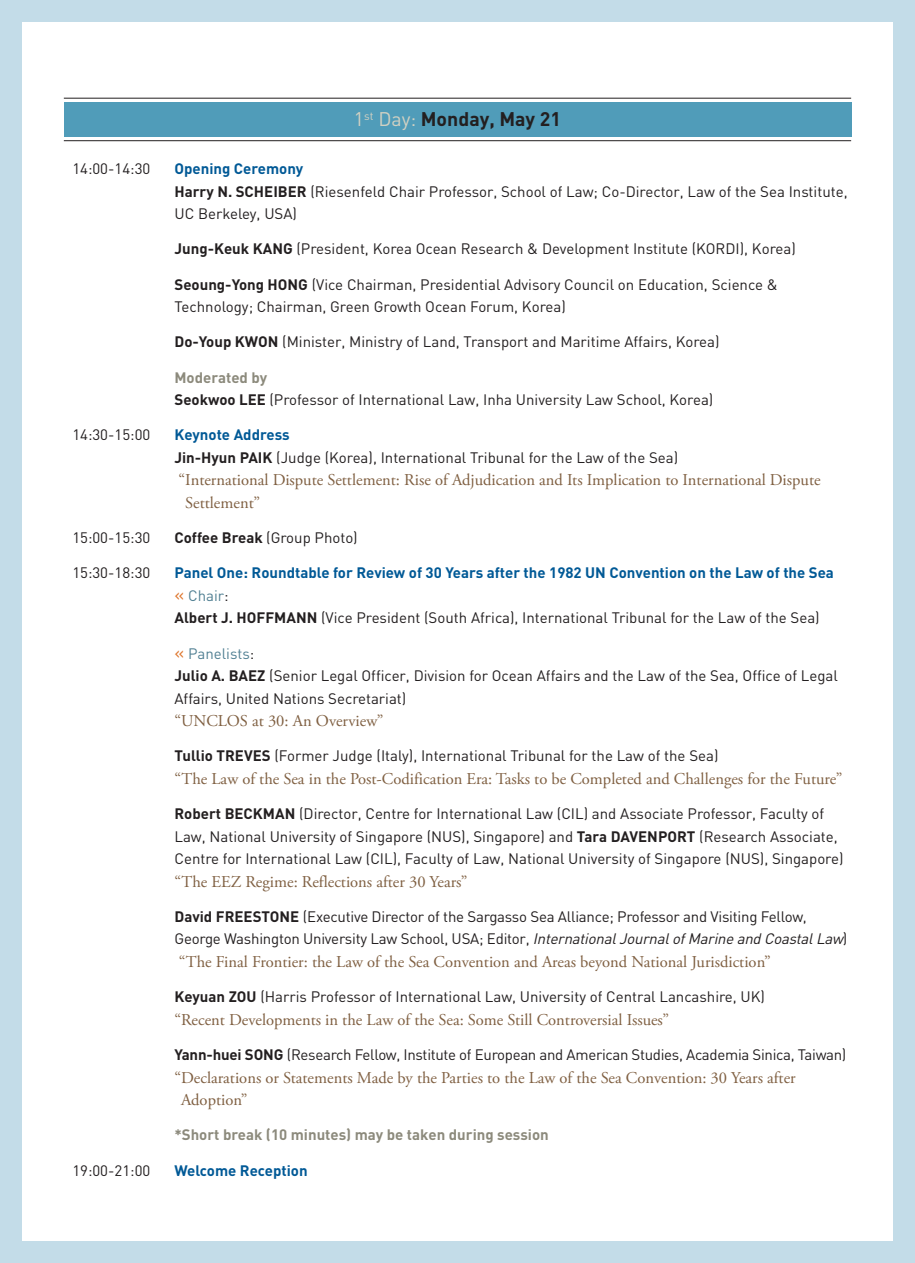
<style>
.page{position:relative;width:915px;height:1263px;background:#fff}
.page>*{position:absolute;margin:0;border:0;box-sizing:border-box;transform-origin:0 0}
.t1{font:700 19.5px "DIN";color:#231f20}
.t2{font:16.5px/22.5px "Adobe Garamond Pro";color:#7f5f41}
.t3{font:15px/22.5px "DIN";color:#231f20}
.t4{font:700 15px/22.5px "DIN";color:#005996}
.t5{font:15px "DIN";letter-spacing:-.02em;color:#231f20}
.t6{font:700 15px "DIN";color:#8c8a7c}
.t7{font:15px "DIN";color:#518093}
.s1{font-weight:400;color:#d2d1c2}
.s2{font-weight:700;color:#005996}
.s3{font-weight:700}
.s4{font-weight:400;font-size:18px;color:#de762d}
.s5{font-weight:400;color:#518093}
.s6{font-weight:400;color:#231f20}
.s7{color:#231f20}
.s8{font-size:18px;color:#de762d}
.s9{font-style:italic}
</style>
<div class="page">
<div style="left:0;top:0;width:21px;height:1263px;background:#c3dce8"></div>
<div style="left:893px;top:0;width:21px;height:1263px;background:#c3dce8"></div>
<div style="left:0;top:0;width:914px;height:21px;background:#c3dce8"></div>
<div style="left:0;top:1242px;width:914px;height:21px;background:#c3dce8"></div>
<hr style="left:64px;top:98px;width:786px;height:1px;background:#231f20">
<hr style="left:64px;top:140px;width:786px;height:1px;background:#231f20">
<div style="left:64px;top:102px;width:786px;height:34px;background:#509cb9"></div>
<p class="t1" style="left:354px;top:107px;width:208px"><span class="s1">1</span><sup>st</sup> <span class="s1">Day:</span> Monday, May 21</p>
<p class="t3" style="left:72px;top:157px;width:79px">14:00-14:30</p>
<p class="t3" style="left:174px;top:157px;width:674px"><span class="s2">Opening Ceremony<br></span><span class="s3">Harry N. SCHEIBER</span> (Riesenfeld Chair Professor, School of Law; Co-Director, Law of the Sea Institute,<br>UC Berkeley, USA)</p>
<p class="t3" style="left:174px;top:237px;width:622px"><span class="s3">Jung-Keuk KANG</span> (President, Korea Ocean Research &amp; Development Institute (KORDI), Korea)</p>
<p class="t3" style="left:174px;top:273px;width:604px"><span class="s3">Seoung-Yong HONG</span> (Vice Chairman, Presidential Advisory Council on Education, Science &amp;<br>Technology; Chairman, Green Growth Ocean Forum, Korea)</p>
<p class="t3" style="left:174px;top:330px;width:546px"><span class="s3">Do-Youp KWON</span> (Minister, Ministry of Land, Transport and Maritime Affairs, Korea)</p>
<p class="t6" style="left:174px;top:367px;width:94px">Moderated by</p>
<p class="t3" style="left:174px;top:388px;width:540px"><span class="s3">Seokwoo LEE</span> (Professor of International Law, Inha University Law School, Korea)</p>
<p class="t3" style="left:72px;top:423px;width:79px">14:30-15:00</p>
<p class="t3" style="left:174px;top:423px;width:505px"><span class="s2">Keynote Address<br></span><span class="s3">Jin-Hyun PAIK</span> (Judge (Korea), International Tribunal for the Law of the Sea)</p>
<p class="t2" style="left:185px;top:469px;width:636px;text-indent:-7px">“International Dispute Settlement: Rise of Adjudication and Its Implication to International Dispute<br>Settlement”</p>
<p class="t3" style="left:72px;top:526px;width:79px">15:00-15:30</p>
<p class="t3" style="left:174px;top:526px;width:185px"><span class="s3">Coffee Break</span> (Group Photo)</p>
<p class="t3" style="left:72px;top:561px;width:79px">15:30-18:30</p>
<p class="t4" style="left:174px;top:561px;width:660px">Panel One: Roundtable for Review of 30 Years after the 1982 UN Convention on the Law of the Sea <span class="s4">«</span> <span class="s5">Chair</span><span class="s6">:<br></span><span class="s7">Albert J. HOFFMANN</span> <span class="s6">(Vice President (South Africa), International Tribunal for the Law of the Sea)</span></p>
<p class="t7" style="left:174px;top:644px;width:81px"><span class="s8">«</span> Panelists<span class="s7">:</span></p>
<p class="t3" style="left:174px;top:664px;width:664px"><span class="s3">Julio A. BAEZ</span> (Senior Legal Officer, Division for Ocean Affairs and the Law of the Sea, Office of Legal<br>Affairs, United Nations Secretariat)</p>
<p class="t2" style="left:174px;top:710px;width:210px">“UNCLOS at 30: An Overview”</p>
<p class="t3" style="left:174px;top:744px;width:545px"><span class="s3">Tullio TREVES</span> (Former Judge (Italy), International Tribunal for the Law of the Sea)</p>
<p class="t2" style="left:174px;top:768px;width:669px">“The Law of the Sea in the Post-Codification Era: Tasks to be Completed and Challenges for the Future”</p>
<p class="t3" style="left:174px;top:802px;width:670px"><span class="s3">Robert BECKMAN</span> (Director, Centre for International Law (CIL) and Associate Professor, Faculty of<br>Law, National University of Singapore (NUS), Singapore) and <span class="s3">Tara DAVENPORT</span> (Research Associate,<br>Centre for International Law (CIL), Faculty of Law, National University of Singapore (NUS), Singapore)</p>
<p class="t2" style="left:174px;top:871px;width:294px">“The EEZ Regime: Reflections after 30 Years”</p>
<p class="t3" style="left:174px;top:905px;width:674px"><span class="s3">David FREESTONE</span> (Executive Director of the Sargasso Sea Alliance; Professor and Visiting Fellow,<br>George Washington University Law School, USA; Editor, <span class="s9">InternationalJournalofMarine and CoastalLaw</span>)</p>
<p class="t2" style="left:179px;top:951px;width:593px">“The Final Frontier: the Law of the Sea Convention and Areas beyond National Jurisdiction”</p>
<p class="t3" style="left:174px;top:985px;width:592px"><span class="s3">Keyuan ZOU</span> (Harris Professor of International Law, University of Central Lancashire, UK)</p>
<p class="t2" style="left:174px;top:1009px;width:496px">“Recent Developments in the Law of the Sea: Some Still Controversial Issues”</p>
<p class="t5" style="left:174px;top:1045px;width:673px"><span class="s3">Yann-huei SONG</span> (Research Fellow, Institute of European and American Studies, Academia Sinica, Taiwan)</p>
<p class="t2" style="left:181px;top:1066px;width:616px;text-indent:-7px">“Declarations or Statements Made by the Parties to the Law of the Sea Convention: 30 Years after<br>Adoption”</p>
<p class="t6" style="left:174px;top:1125px;width:376px">*Short break (10 minutes) may be taken during session</p>
<p class="t3" style="left:72px;top:1158px;width:79px">19:00-21:00</p>
<p class="t4" style="left:174px;top:1158px;width:135px">Welcome Reception</p>
</div>
